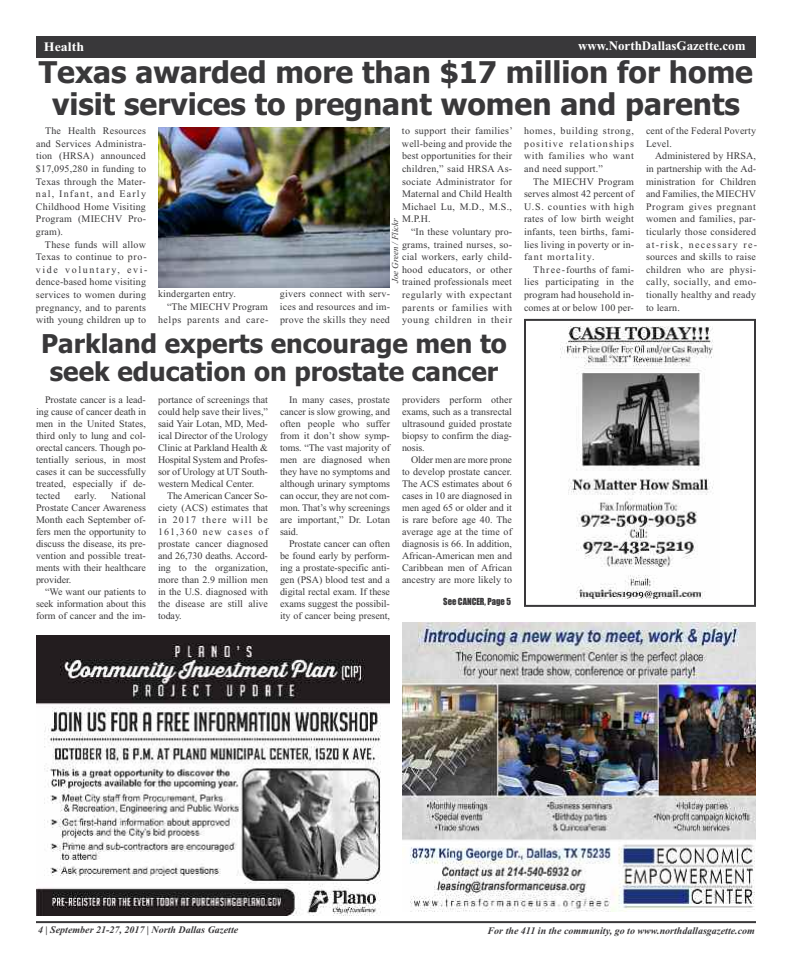
<style>
.page{position:relative;width:792px;height:972px;background:#fff}
.page>*{position:absolute;margin:0;border:0;box-sizing:border-box;transform-origin:0 0}
.t1{font:700 30px/32px "Tahoma";color:#39383a;text-align:center}
.t2{font:700 26px/28.2px "Tahoma";color:#39383a;text-align:center}
.t3{font:700 13px "Times New Roman";color:#fff}
.t4{font:700 13px "Times New Roman";color:#fff;scale:1.07 1}
.t5{font:10px/12px "Times New Roman";letter-spacing:.015em;color:#39383a;text-align:justify}
.t6{font:italic 700 10px "Times New Roman";color:#39383a}
.t7{font:10px "Times New Roman";letter-spacing:.06em;color:#39383a}
.t8{font:9px "Impact";color:#39383a;scale:.95 1}
.t9{font:italic 9px "Times New Roman";letter-spacing:-.01em;color:#39383a}
.s1{font-size:9.7px}
</style>
<div class="page">
<div style="left:36px;top:36px;width:720px;height:22px;background:#39383a"></div>
<hr style="left:36px;top:921px;width:720px;height:2px;background:#39383a">
<img style="left:402px;top:623px;width:354px;height:288px">
<img style="left:561px;top:326px;width:153px;height:273px">
<div style="left:524px;top:319px;width:232px;height:288px;border:2px solid #39383a"></div>
<img style="left:36px;top:636px;width:354px;height:280px">
<img style="left:158px;top:127px;width:232px;height:161px">
<h3 class="t4" style="left:44px;top:39px;width:39px">Health</h3>
<h3 class="t3" style="left:578px;top:37px;width:169px">www.NorthDallasGazette.com</h3>
<h1 class="t1" style="left:39px;top:57px;width:716px">Texas awarded more than $17 million for home visit services to pregnant women and parents</h1>
<p class="t5" style="left:36px;top:124px;width:112px;line-height:12.6px;text-indent:9px">The Health Resources and Services Administra&shy;tion (HRSA) announced $17,095,280 in funding to Texas through the Mater&shy;nal, Infant, and Early Childhood Home Visiting Program (MIECHV Pro&shy;gram).</p>
<p class="t5" style="left:36px;top:238px;width:113px;line-height:12.6px;text-align:left;text-indent:9px">These funds will allow<br>Texas to continue to pro&shy;vide voluntary, evi&shy;dence-based home visiting services to women during pregnancy, and to parents with young children up to</p>
<p class="t5" style="left:158px;top:288px;width:79px">kindergarten entry.</p>
<p class="t5" style="left:167px;top:301px;width:103px">“The MIECHV Program</p>
<p class="t7" style="left:158px;top:313px;width:112px">helps parents and care-</p>
<p class="t5" style="left:402px;top:124px;width:112px;line-height:12.6px">to support their families’ well-being and provide the best opportunities for their children,” said HRSA As&shy;sociate Administrator for Maternal and Child Health Michael Lu, M.D., M.S., M.P.H.</p>
<p class="t5" style="left:402px;top:225px;width:112px;line-height:12.6px;text-indent:9px">“In these voluntary pro&shy;grams, trained nurses, so&shy;cial workers, early child&shy;hood educators, or other trained professionals meet regularly with expectant parents or families with young children in their</p>
<p class="t9" style="left:390px;top:283px;width:66px;rotate:-90deg">Joe Green /Flickr</p>
<p class="t5" style="left:280px;top:288px;width:112px;line-height:12.6px">givers connect with serv&shy;ices and resources and im&shy;prove the skills they need</p>
<h2 class="t2" style="left:41px;top:330px;width:467px">Parkland experts encourage men to seek education on prostate cancer</h2>
<p class="t5" style="left:36px;top:394px;width:112px;text-indent:9px">Prostate cancer is a lead&shy;ing cause of cancer death in men in the United States, third only to lung and col&shy;orectal cancers. Though po&shy;tentially serious, in most cases it can be successfully treated, especially if de&shy;tected</p>
<p class="t5" style="left:36px;top:490px;width:112px;text-indent:75px">National Prostate Cancer Awareness Month each September of&shy;fers men the opportunity to discuss the disease, its pre&shy;vention and possible treat&shy;ments with their healthcare provider.</p>
<p class="t5" style="left:36px;top:586px;width:111px;text-indent:9px">“We want our patients to seek information about this form of cancer and the im-</p>
<p class="t5" style="left:75px;top:490px;width:24px">early.</p>
<p class="t5" style="left:158px;top:394px;width:112px">portance of screenings that could help save their lives,” said Yair Lotan, MD, Med&shy;ical Director of the Urology Clinic at Parkland Health &amp; Hospital System and Profes&shy;sor of Urology at UT South&shy;western Medical Center.</p>
<p class="t5" style="left:158px;top:490px;width:112px;text-indent:9px">TheAmerican Cancer So&shy;ciety (ACS) estimates that in 2017 there will be 161,360 new cases of prostate cancer diagnosed and 26,730 deaths. Accord&shy;ing to the organization, more than 2.9 million men in the U.S. diagnosed with the disease are still alive today.</p>
<p class="t5" style="left:280px;top:394px;width:112px;text-indent:9px">In many cases, prostate cancer is slow growing, and often people who suffer from it don’t show symp&shy;toms. “The vast majority of men are diagnosed when they have no symptoms and although urinary symptoms can occur, they are not com&shy;mon. That’s why screenings are important,” Dr. Lotan said.</p>
<p class="t5" style="left:280px;top:538px;width:112px;text-indent:9px">Prostate cancer can often be found early by perform&shy;ing a prostate-specific anti&shy;gen (PSA) blood test and a digital rectal exam. If these exams suggest the possibil&shy;ity of cancer being present,</p>
<p class="t5" style="left:402px;top:394px;width:112px">providers perform other exams, such as a transrectal ultrasound guided prostate biopsy to confirm the diag&shy;nosis.</p>
<p class="t5" style="left:402px;top:454px;width:112px;text-indent:9px">Older men are more prone to develop prostate cancer.<br>The ACS estimates about 6 cases in 10 are diagnosed in men aged 65 or older and it is rare before age 40. The average age at the time of diagnosis is 66. In addition, African-American men and Caribbean men of African ancestry are more likely to</p>
<p class="t8" style="left:443px;top:597px;width:73px">See CANCER, Page 5</p>
<p class="t5" style="left:524px;top:124px;width:112px;line-height:12.6px">homes, building strong, positive relationships with families who want and need support.”</p>
<p class="t5" style="left:524px;top:175px;width:112px;line-height:12.6px;text-indent:9px">The MIECHV Program serves almost 42 percent of U.S. counties with high rates of low birth weight infants, teen births, fami&shy;lies living in poverty or in&shy;fant mortality.</p>
<p class="t5" style="left:524px;top:263px;width:112px;line-height:12.6px;text-indent:9px">Three-fourths of fami&shy;lies participating in the program had household in&shy;comes at or below 100 per-</p>
<p class="t5" style="left:646px;top:124px;width:111px;line-height:12.6px">cent of the Federal Poverty<br>Level.</p>
<p class="t5" style="left:646px;top:150px;width:113px;line-height:12.6px;text-align:left;text-indent:9px">Administered by HRSA, in partnership with the Ad&shy;ministration for Children and Families, the MIECHV<br>Program gives pregnant women and families, par&shy;ticularly those considered at-risk, necessary re&shy;sources and skills to raise children who are physi&shy;cally, socially, and emo&shy;tionally healthy and ready to learn.</p>
<p class="t6" style="left:38px;top:923px;width:202px"><span class="s1">4 |</span> September 21-27, 2017 | North Dallas Gazette</p>
<p class="t6" style="left:488px;top:925px;width:269px">For the 411 in the community, go to www.northdallasgazette.com</p>
</div>
